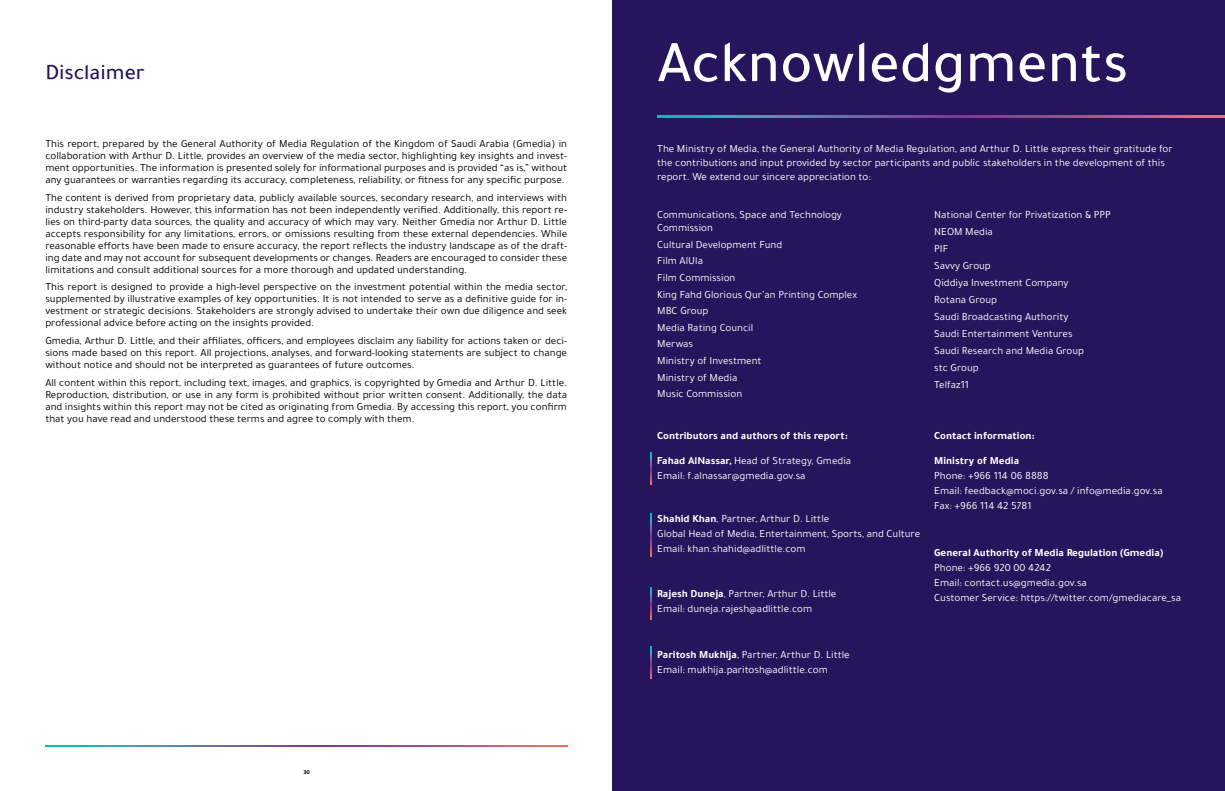
<style>
.page{position:relative;width:1225px;height:791px;background:#fff}
.page>*{position:absolute;margin:0;border:0;box-sizing:border-box;transform-origin:0 0}
.t1{font:500 60px "Tajawal";color:#fff}
.t2{font:500 22px "Tajawal";color:#26155c}
.t3{font:11px/12px "Tajawal";color:#000;text-align:justify}
.t4{font:11px/17px "Tajawal";color:#fff}
.t5{font:700 11px "Tajawal";color:#fff}
.t6{font:700 6px "Tajawal";color:#000}
.s1{font-weight:700}
</style>
<div class="page">
<svg style="left:45px;top:746px;width:522px;height:1px"></svg>
<div style="left:612px;top:0;width:613px;height:791px;background:#26155c"></div>
<svg style="left:657px;top:116px;width:568px;height:2px"></svg>
<svg style="left:650px;top:452px;width:2px;height:32px"></svg>
<svg style="left:650px;top:514px;width:2px;height:42px"></svg>
<svg style="left:650px;top:587px;width:2px;height:32px"></svg>
<svg style="left:650px;top:646px;width:2px;height:32px"></svg>
<h2 class="t2" style="left:45px;top:57px;width:101px">Disclaimer</h2>
<p class="t3" style="left:45px;top:138px;width:523px">This report, prepared by the General Authority of Media Regulation of the Kingdom of Saudi Arabia (Gmedia) in collaboration with Arthur D. Little, provides an overview of the media sector, highlighting key insights and invest&shy;ment opportunities. The information is presented solely for informational purposes and is provided “as is,” without any guarantees or warranties regarding its accuracy, completeness, reliability, or fitness for any specific purpose.</p>
<p class="t3" style="left:45px;top:191px;width:523px">The content is derived from proprietary data, publicly available sources, secondary research, and interviews with industry stakeholders. However, this information has not been independently verified. Additionally, this report re&shy;lies on third-party data sources, the quality and accuracy of which may vary. Neither Gmedia nor Arthur D. Little accepts responsibility for any limitations, errors, or omissions resulting from these external dependencies. While reasonable efforts have been made to ensure accuracy, the report reflects the industry landscape as of the draft&shy;ing date and may not account for subsequent developments or changes. Readers are encouraged to consider these limitations and consult additional sources for a more thorough and updated understanding.</p>
<p class="t3" style="left:45px;top:281px;width:523px">This report is designed to provide a high-level perspective on the investment potential within the media sector, supplemented by illustrative examples of key opportunities. It is not intended to serve as a definitive guide for in&shy;vestment or strategic decisions. Stakeholders are strongly advised to undertake their own due diligence and seek professional advice before acting on the insights provided.</p>
<p class="t3" style="left:45px;top:335px;width:523px">Gmedia, Arthur D. Little, and their affiliates, officers, and employees disclaim any liability for actions taken or deci&shy;sions made based on this report. All projections, analyses, and forward-looking statements are subject to change without notice and should not be interpreted as guarantees of future outcomes.</p>
<p class="t3" style="left:45px;top:376px;width:523px">All content within this report, including text, images, and graphics, is copyrighted by Gmedia and Arthur D. Little.<br>Reproduction, distribution, or use in any form is prohibited without prior written consent. Additionally, the data and insights within this report may not be cited as originating from Gmedia. By accessing this report, you confirm that you have read and understood these terms and agree to comply with them.</p>
<p class="t6" style="left:303px;top:768px;width:8px">30</p>
<h1 class="t1" style="left:657px;top:20px;width:472px">Acknowledgments</h1>
<p class="t4" style="left:657px;top:141px;width:517px;line-height:14px">The Ministry of Media, the General Authority of Media Regulation, and Arthur D. Little express their gratitude for the contributions and input provided by sector participants and public stakeholders in the development of this report. We extend our sincere appreciation to:</p>
<p class="t4" style="left:657px;top:208px;width:186px;line-height:13px">Communications, Space and Technology<br>Commission</p>
<p class="t4" style="left:657px;top:236px;width:201px;line-height:16.6px">Cultural Development Fund<br>Film AlUla<br>Film Commission<br>King Fahd Glorious Qur’an Printing Complex<br>MBC Group<br>Media Rating Council<br>Merwas<br>Ministry of Investment<br>Ministry of Media<br>Music Commission</p>
<p class="t4" style="left:934px;top:206px;width:178px">National Center for Privatization &amp; PPP<br>NEOM Media<br>PIF<br>Savvy Group<br>Qiddiya Investment Company<br>Rotana Group<br>Saudi Broadcasting Authority<br>Saudi Entertainment Ventures<br>Saudi Research and Media Group<br>stc Group<br>Telfaz11</p>
<p class="t5" style="left:657px;top:427px;width:192px">Contributors and authors of this report:</p>
<p class="t4" style="left:657px;top:453px;width:196px;line-height:15px"><span class="s1">Fahad AlNassar,</span> Head of Strategy, Gmedia<br>Email: f.alnassar@gmedia.gov.sa</p>
<p class="t4" style="left:657px;top:511px;width:264px;line-height:15px"><span class="s1">Shahid Khan</span>, Partner, Arthur D. Little<br>Global Head of Media, Entertainment, Sports, and Culture<br>Email: khan.shahid@adlittle.com</p>
<p class="t4" style="left:657px;top:586px;width:181px;line-height:15px"><span class="s1">Rajesh Duneja</span>, Partner, Arthur D. Little<br>Email: duneja.rajesh@adlittle.com</p>
<p class="t4" style="left:657px;top:647px;width:194px;line-height:15px"><span class="s1">Paritosh Mukhija</span>, Partner, Arthur D. Little<br>Email: mukhija.paritosh@adlittle.com</p>
<p class="t5" style="left:934px;top:427px;width:102px">Contact information:</p>
<p class="t5" style="left:934px;top:452px;width:86px">Ministry of Media</p>
<p class="t4" style="left:934px;top:468px;width:230px;line-height:15px">Phone: +966 114 06 8888<br>Email: feedback@moci.gov.sa / info@media.gov.sa<br>Fax: +966 114 42 5781</p>
<p class="t5" style="left:934px;top:544px;width:230px">General Authority of Media Regulation (Gmedia)</p>
<p class="t4" style="left:934px;top:560px;width:248px;line-height:15px">Phone: +966 920 00 4242<br>Email: contact.us@gmedia.gov.sa<br>Customer Service: https://twitter.com/gmediacare_sa</p>
</div>
